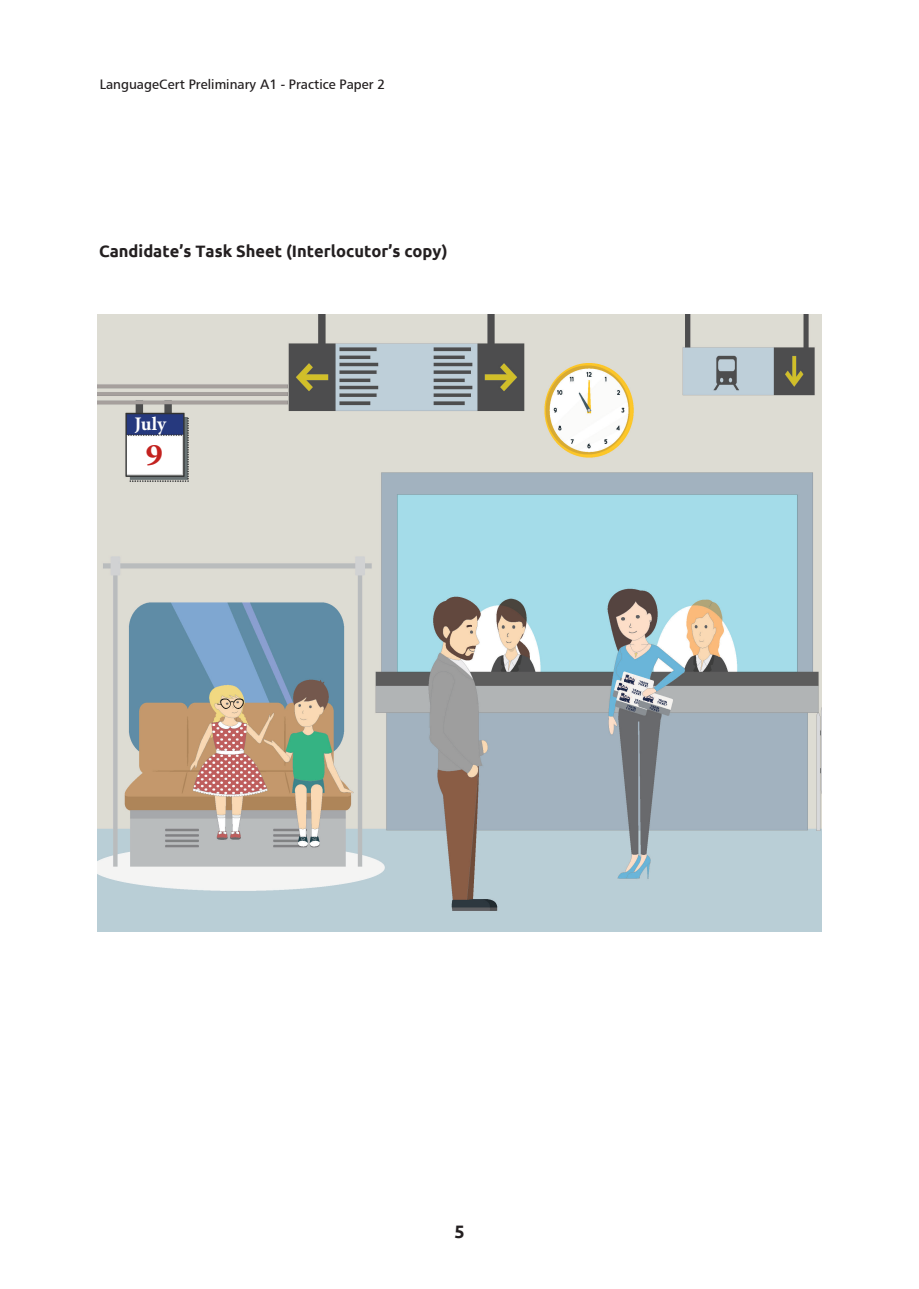
<style>
.page{position:relative;width:919px;height:1289px;background:#fff}
.page>*{position:absolute;margin:0;border:0;box-sizing:border-box;transform-origin:0 0}
.t1{font:700 31.5px "Minion Pro";color:#c3221f;scale:1.09 1}
.t2{font:700 19.2px "Minion Pro";color:#fff}
.t3{font:700 18px "Ubuntu";color:#231f20}
.t4{font:700 16.5px "Ubuntu";color:#231f20}
.t5{font:13.5px "PF Catalog";color:#231f20}
</style>
<div class="page">
<img style="left:98px;top:314px;width:723px;height:617px">
<p class="t5" style="left:100px;top:77px;width:287px">LanguageCert Preliminary A1 - Practice Paper 2</p>
<p class="t4" style="left:99px;top:241px;width:350px">Candidate’s Task Sheet (Interlocutor’s copy)</p>
<h2 class="t2" style="left:134px;top:410px;width:33px">July</h2>
<h1 class="t1" style="left:146px;top:433px;width:17px">9</h1>
<h3 class="t3" style="left:454px;top:1220px;width:12px">5</h3>
</div>
